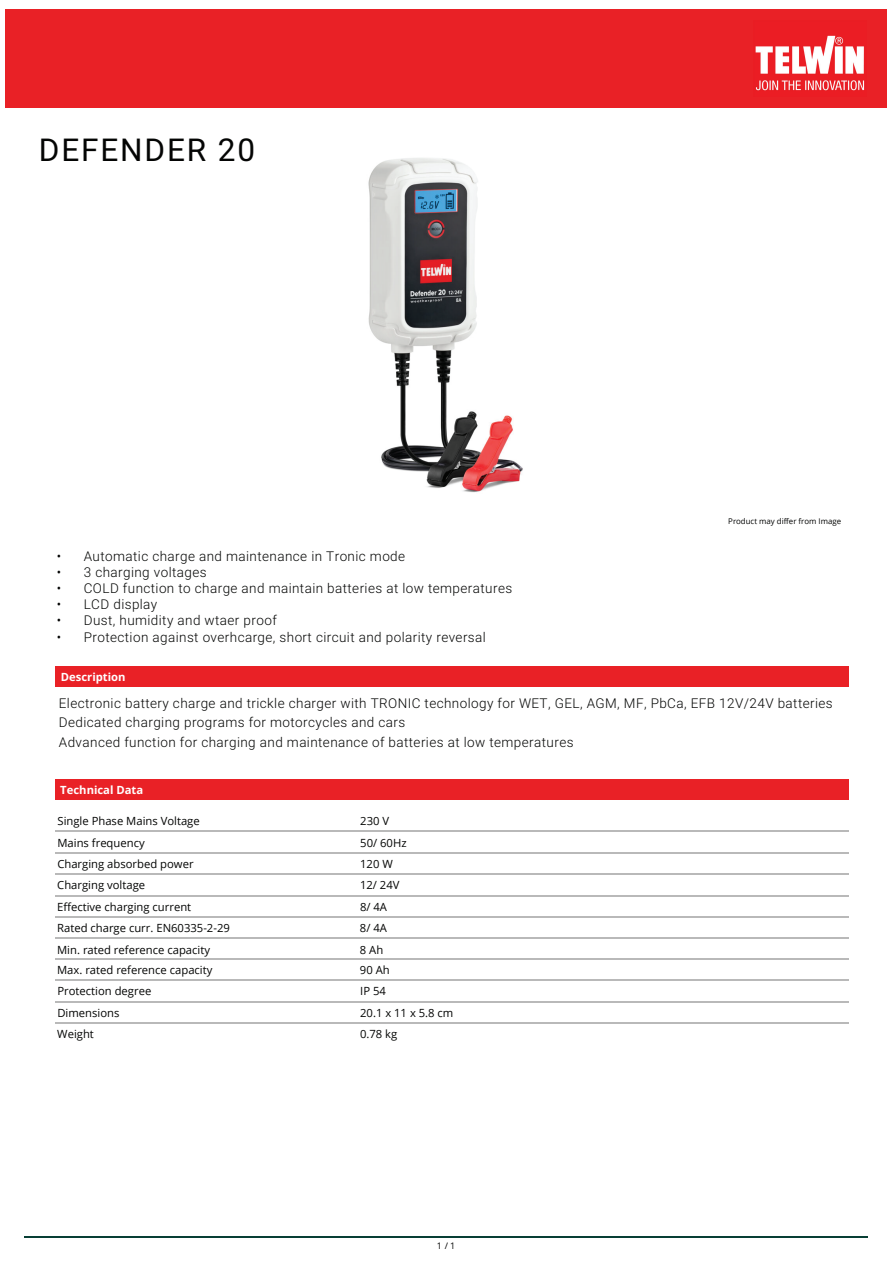
<style>
.page{position:relative;width:893px;height:1263px;background:#fff}
.page>*{position:absolute;margin:0;border:0;box-sizing:border-box;transform-origin:0 0}
.t1{font:31.5px "Roboto";letter-spacing:.06em;color:#040504}
.t2{font:300 13.5px/19.2px "Roboto";letter-spacing:.03em;color:#040504}
.t3{font:11.25px "Open Sans";color:#040504}
.t4{font:700 11.25px "Open Sans";color:#fff}
.t5{font:9px "Open Sans";color:#040504}
.t6{font:7.8px "Open Sans";color:#040504}
</style>
<div class="page">
<img style="left:368px;top:158px;width:155px;height:335px">
<div style="left:6px;top:9px;width:880px;height:99px;background:#e92126"></div>
<hr style="left:25px;top:1236px;width:842px;height:2px;background:#083f35">
<img style="left:755px;top:35px;width:110px;height:56px">
<div style="left:55px;top:780px;width:793px;height:20px;background:#e92126"></div>
<hr style="left:55px;top:831px;width:303px;height:1px;background:#b9b9b9">
<hr style="left:358px;top:831px;width:490px;height:1px;background:#b9b9b9">
<hr style="left:55px;top:852px;width:303px;height:1px;background:#b9b9b9">
<hr style="left:358px;top:852px;width:490px;height:1px;background:#b9b9b9">
<hr style="left:55px;top:874px;width:303px;height:1px;background:#b9b9b9">
<hr style="left:358px;top:874px;width:490px;height:1px;background:#b9b9b9">
<hr style="left:55px;top:895px;width:303px;height:1px;background:#b9b9b9">
<hr style="left:358px;top:895px;width:490px;height:1px;background:#b9b9b9">
<hr style="left:55px;top:916px;width:303px;height:2px;background:#b9b9b9">
<hr style="left:358px;top:916px;width:490px;height:2px;background:#b9b9b9">
<hr style="left:55px;top:938px;width:303px;height:1px;background:#b9b9b9">
<hr style="left:358px;top:938px;width:490px;height:1px;background:#b9b9b9">
<hr style="left:55px;top:958px;width:303px;height:1px;background:#b9b9b9">
<hr style="left:358px;top:958px;width:490px;height:1px;background:#b9b9b9">
<hr style="left:55px;top:980px;width:303px;height:1px;background:#b9b9b9">
<hr style="left:358px;top:980px;width:490px;height:1px;background:#b9b9b9">
<hr style="left:55px;top:1001px;width:303px;height:1px;background:#b9b9b9">
<hr style="left:358px;top:1001px;width:490px;height:1px;background:#b9b9b9">
<hr style="left:55px;top:1022px;width:303px;height:1px;background:#b9b9b9">
<hr style="left:358px;top:1022px;width:490px;height:1px;background:#b9b9b9">
<div style="left:55px;top:666px;width:793px;height:21px;background:#e92126"></div>
<h1 class="t1" style="left:39px;top:128px;width:218px">DEFENDER 20</h1>
<p class="t2" style="left:57px;top:546px;width:350px">• Automatic charge and maintenance in Tronic mode</p>
<p class="t2" style="left:57px;top:562px;width:151px">• 3 charging voltages</p>
<p class="t2" style="left:57px;top:578px;width:457px">• COLD function to charge and maintain batteries at low temperatures</p>
<p class="t2" style="left:57px;top:594px;width:102px">• LCD display</p>
<p class="t2" style="left:57px;top:611px;width:221px">• Dust, humidity and wtaer proof</p>
<p class="t2" style="left:57px;top:627px;width:430px">• Protection against overhcarge, short circuit and polarity reversal</p>
<p class="t4" style="left:61px;top:669px;width:66px">Description</p>
<p class="t6" style="left:728px;top:516px;width:114px">Product may differ from Image</p>
<p class="t2" style="left:59px;top:693px;width:775px">Electronic battery charge and trickle charger with TRONIC technology for WET, GEL, AGM, MF, PbCa, EFB 12V/24V batteries<br>Dedicated charging programs for motorcycles and cars<br>Advanced function for charging and maintenance of batteries at low temperatures</p>
<p class="t4" style="left:60px;top:783px;width:84px">Technical Data</p>
<p class="t3" style="left:57px;top:813px;width:144px">Single Phase Mains Voltage</p>
<p class="t3" style="left:360px;top:813px;width:30px">230 V</p>
<p class="t3" style="left:57px;top:835px;width:89px">Mains frequency</p>
<p class="t3" style="left:360px;top:835px;width:48px">50/ 60Hz</p>
<p class="t3" style="left:57px;top:856px;width:138px">Charging absorbed power</p>
<p class="t3" style="left:360px;top:856px;width:34px">120 W</p>
<p class="t3" style="left:57px;top:878px;width:89px">Charging voltage</p>
<p class="t3" style="left:360px;top:878px;width:41px">12/ 24V</p>
<p class="t3" style="left:57px;top:899px;width:135px">Effective charging current</p>
<p class="t3" style="left:360px;top:899px;width:29px">8/ 4A</p>
<p class="t3" style="left:57px;top:920px;width:174px">Rated charge curr. EN60335-2-29</p>
<p class="t3" style="left:360px;top:920px;width:29px">8/ 4A</p>
<p class="t3" style="left:57px;top:942px;width:154px">Min. rated reference capacity</p>
<p class="t3" style="left:360px;top:942px;width:25px">8 Ah</p>
<p class="t3" style="left:57px;top:962px;width:157px">Max. rated reference capacity</p>
<p class="t3" style="left:360px;top:962px;width:31px">90 Ah</p>
<p class="t3" style="left:57px;top:984px;width:95px">Protection degree</p>
<p class="t3" style="left:360px;top:984px;width:27px">IP 54</p>
<p class="t3" style="left:57px;top:1005px;width:64px">Dimensions</p>
<p class="t3" style="left:360px;top:1005px;width:95px">20.1 x 11 x 5.8 cm</p>
<p class="t3" style="left:57px;top:1026px;width:38px">Weight</p>
<p class="t3" style="left:360px;top:1026px;width:39px">0.78 kg</p>
<p class="t5" style="left:436px;top:1239px;width:20px">1/1</p>
</div>
